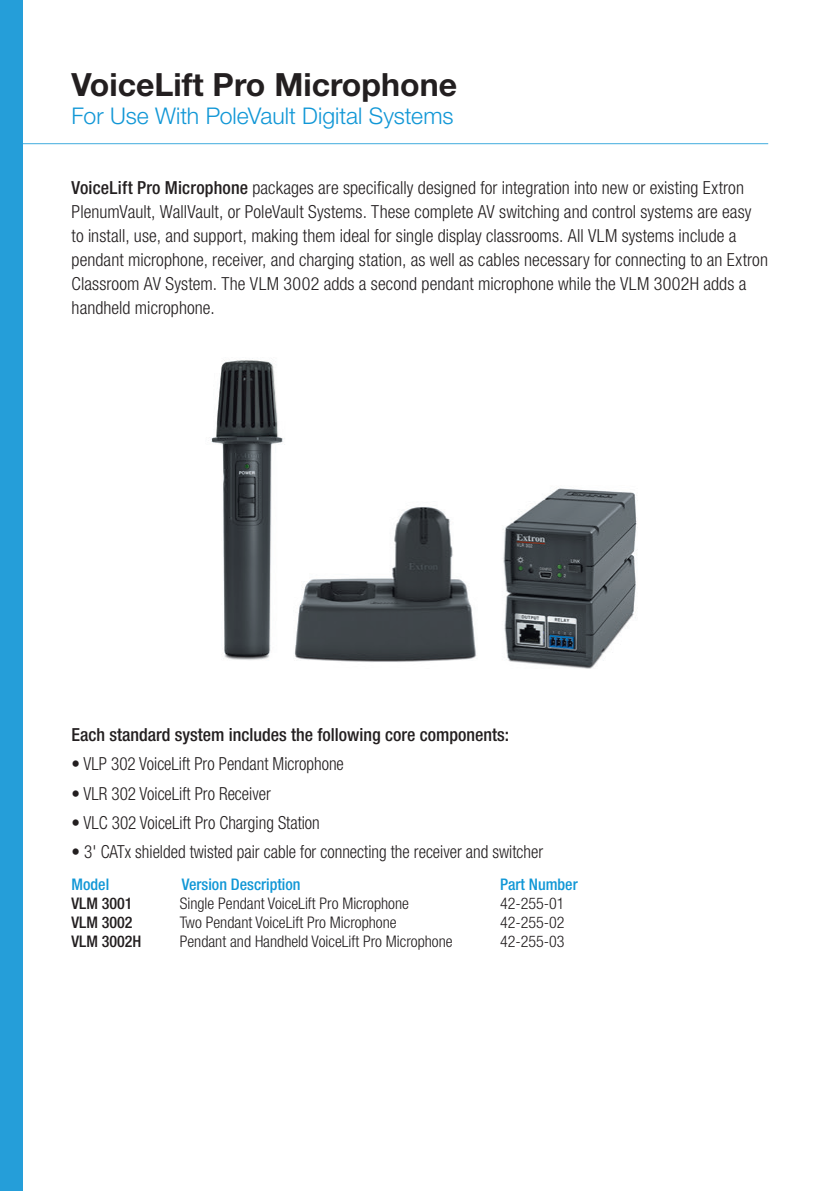
<style>
.page{position:relative;width:840px;height:1191px;background:#fff}
.page>*{position:absolute;margin:0;border:0;box-sizing:border-box;transform-origin:0 0}
.t1{font:700 32px "Helvetica Neue LT Std";color:#231f20}
.subhead{font:300 23px "Helvetica Neue LT Std";color:#1197d6}
.Text{font:300 condensed 18px/24px "Helvetica Neue LT Std";letter-spacing:.005em;color:#231f20}
.unique_features_body{font:300 condensed 18px "Helvetica Neue LT Std";color:#231f20;scale:.95 1}
.standard_subhead{font:500 condensed 18px "Helvetica Neue LT Std";color:#231f20}
.m_vd_pn_non_condence{font:300 condensed 16px "Helvetica Neue LT Std";color:#231f20}
.m_vd_pn__non_condenc{font:500 condensed 16px "Helvetica Neue LT Std";color:#1197d6}
.m_vd_pn_non_condence-2{font:500 condensed 16px "Helvetica Neue LT Std";color:#231f20}
.s1{font-weight:500}
</style>
<div class="page">
<hr style="left:0;top:143px;width:767px;height:1px;background:#1197d6">
<div style="left:0;top:0;width:23px;height:1191px;background:#259ed9"></div>
<img style="left:211px;top:358px;width:427px;height:311px">
<p class="t1" style="left:71px;top:65px;width:387px">VoiceLift Pro Microphone</p>
<p class="subhead" style="left:71px;top:102px;width:383px">For Use With PoleVault Digital Systems</p>
<p class="Text" style="left:72px;top:175px;width:697px"><span class="s1">VoiceLift Pro Microphone</span> packages are specifically designed for integration into new or existing Extron PlenumVault, WallVault, or PoleVault Systems. These complete AV switching and control systems are easy to install, use, and support, making them ideal for single display classrooms. All VLM systems include a pendant microphone, receiver, and charging station, as well as cables necessary for connecting to an Extron Classroom AV System. The VLM 3002 adds a second pendant microphone while the VLM 3002H adds a handheld microphone.</p>
<p class="standard_subhead" style="left:72px;top:724px;width:438px">Each standard system includes the following core components:</p>
<p class="unique_features_body" style="left:72px;top:753px;width:288px">• VLP 302 VoiceLift Pro Pendant Microphone</p>
<p class="unique_features_body" style="left:72px;top:783px;width:211px">• VLR 302 VoiceLift Pro Receiver</p>
<p class="unique_features_body" style="left:72px;top:812px;width:263px">• VLC 302 VoiceLift Pro Charging Station</p>
<p class="unique_features_body" style="left:72px;top:841px;width:497px">• 3' CATx shielded twisted pair cable for connecting the receiver and switcher</p>
<p class="m_vd_pn__non_condenc" style="left:72px;top:874px;width:39px">Model</p>
<p class="m_vd_pn__non_condenc" style="left:182px;top:874px;width:120px">Version Description</p>
<p class="m_vd_pn__non_condenc" style="left:500px;top:874px;width:79px">Part Number</p>
<p class="m_vd_pn_non_condence-2" style="left:72px;top:893px;width:62px">VLM 3001</p>
<p class="m_vd_pn_non_condence" style="left:180px;top:893px;width:231px">Single Pendant VoiceLift Pro Microphone</p>
<p class="m_vd_pn_non_condence" style="left:500px;top:893px;width:66px">42-255-01</p>
<p class="m_vd_pn_non_condence-2" style="left:72px;top:912px;width:62px">VLM 3002</p>
<p class="m_vd_pn_non_condence" style="left:180px;top:912px;width:218px">Two Pendant VoiceLift Pro Microphone</p>
<p class="m_vd_pn_non_condence" style="left:500px;top:912px;width:66px">42-255-02</p>
<p class="m_vd_pn_non_condence-2" style="left:72px;top:931px;width:71px">VLM 3002H</p>
<p class="m_vd_pn_non_condence" style="left:180px;top:931px;width:274px">Pendant and Handheld VoiceLift Pro Microphone</p>
<p class="m_vd_pn_non_condence" style="left:500px;top:931px;width:66px">42-255-03</p>
</div>
